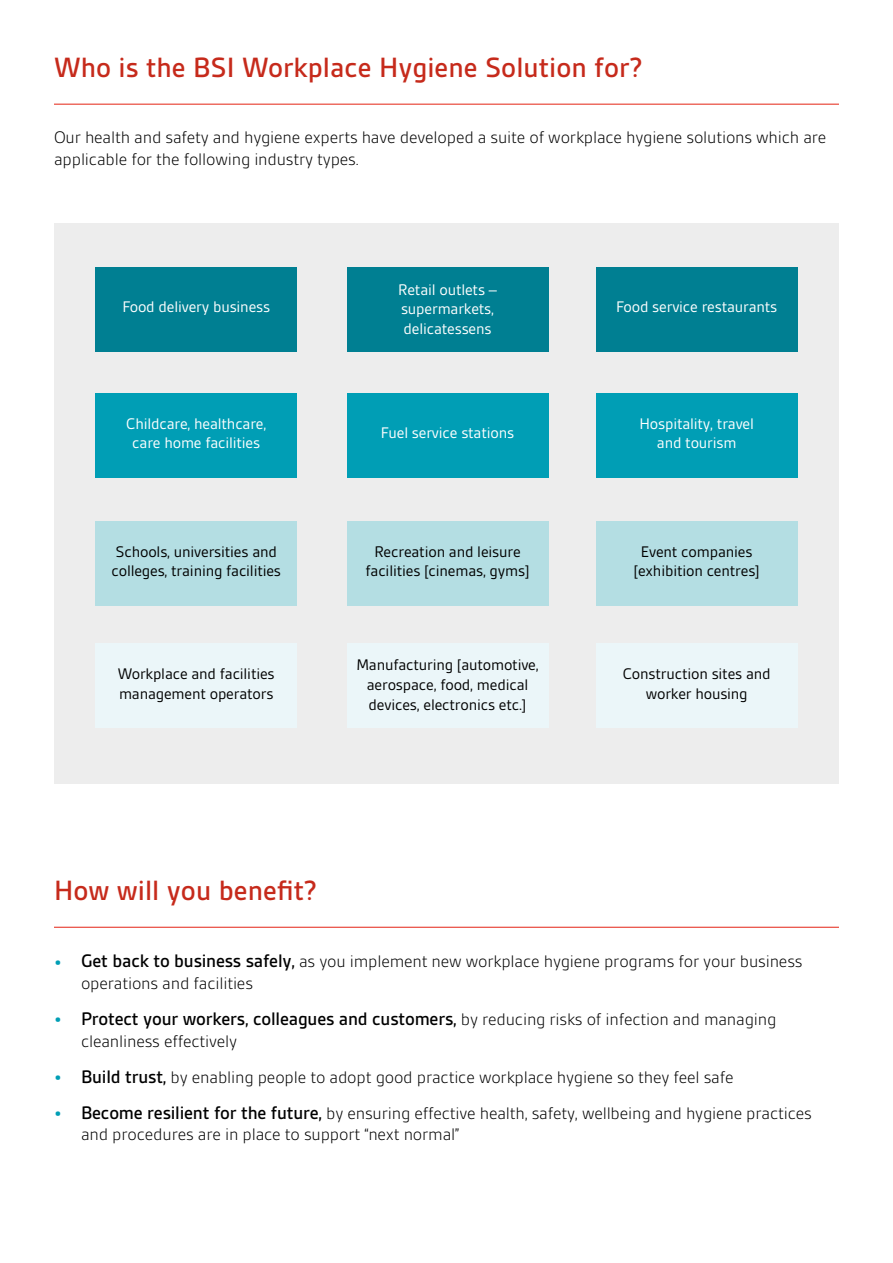
<style>
.page{position:relative;width:893px;height:1263px;background:#fff}
.page>*{position:absolute;margin:0;border:0;box-sizing:border-box;transform-origin:0 0}
.t1{font:500 30px "BSI Gesta";color:#c62a1b}
.t2{font:500 19.5px "BSI Gesta";letter-spacing:-.01em;color:#000}
.t3{font:300 18px/21.6px "BSI Gesta";letter-spacing:-.01em;color:#000}
.t4{font:16.5px/19.8px "BSI Gesta";letter-spacing:-.01em;color:#000;text-align:center}
.t5{font:16.5px/19.8px "BSI Gesta";letter-spacing:-.01em;color:#fff;text-align:center}
.s1{font-weight:700;font-size:19.5px;color:#009eb5}
.s2{font-weight:500;font-size:19.5px}
.s3{font-weight:700;color:#009eb5}
.s4{font-weight:300;font-size:18px}
</style>
<div class="page">
<hr style="left:54px;top:104px;width:785px;height:1px;background:#e42313">
<hr style="left:54px;top:927px;width:785px;height:1px;background:#e42313">
<div style="left:54px;top:223px;width:785px;height:560px;background:#ededed"></div>
<div style="left:96px;top:267px;width:201px;height:85px;background:#007f92"></div>
<div style="left:347px;top:267px;width:201px;height:85px;background:#007f92"></div>
<div style="left:596px;top:267px;width:201px;height:85px;background:#007f92"></div>
<div style="left:96px;top:393px;width:201px;height:85px;background:#009eb5"></div>
<div style="left:347px;top:393px;width:201px;height:85px;background:#009eb5"></div>
<div style="left:596px;top:393px;width:201px;height:85px;background:#009eb5"></div>
<div style="left:96px;top:521px;width:201px;height:85px;background:#b4dee3"></div>
<div style="left:347px;top:521px;width:201px;height:85px;background:#b4dee3"></div>
<div style="left:596px;top:521px;width:201px;height:85px;background:#b4dee3"></div>
<div style="left:96px;top:643px;width:201px;height:85px;background:#ebf6f9"></div>
<div style="left:347px;top:643px;width:201px;height:85px;background:#ebf6f9"></div>
<div style="left:596px;top:643px;width:201px;height:85px;background:#ebf6f9"></div>
<h1 class="t1" style="left:54px;top:51px;width:590px">Who is the BSI Workplace Hygiene Solution for?</h1>
<p class="t3" style="left:54px;top:126px;width:774px">Our health and safety and hygiene experts have developed a suite of workplace hygiene solutions which are applicable for the following industry types.</p>
<p class="t5" style="left:122px;top:297px;width:149px">Food delivery business</p>
<p class="t5" style="left:398px;top:279px;width:100px;text-align:left">Retail outlets – supermarkets, delicatessens</p>
<p class="t5" style="left:616px;top:297px;width:163px">Food service restaurants</p>
<p class="t5" style="left:126px;top:413px;width:142px">Childcare, healthcare, care home facilities</p>
<p class="t5" style="left:381px;top:423px;width:135px">Fuel service stations</p>
<p class="t5" style="left:639px;top:413px;width:116px">Hospitality, travel and tourism</p>
<p class="t4" style="left:111px;top:541px;width:171px;text-align:left">Schools, universities and colleges, training facilities</p>
<p class="t4" style="left:366px;top:541px;width:165px">Recreation and leisure facilities [cinemas, gyms]</p>
<p class="t4" style="left:634px;top:541px;width:128px">Event companies [exhibition centres]</p>
<p class="t4" style="left:118px;top:664px;width:158px;text-align:left">Workplace and facilities management operators</p>
<p class="t4" style="left:356px;top:655px;width:184px">Manufacturing [automotive, aerospace, food, medical devices, electronics etc.]</p>
<p class="t4" style="left:623px;top:664px;width:149px">Construction sites and worker housing</p>
<h1 class="t1" style="left:54px;top:874px;width:265px">How will you benefit?</h1>
<p class="t3" style="left:81px;top:951px;width:723px;text-indent:-27px"><span class="s1">•</span> <span class="s2">Get back to business safely,</span> as you implement new workplace hygiene programs for your business operations and facilities</p>
<p class="t2" style="left:54px;top:1008px;width:724px"><span class="s3">•</span> Protect your workers, colleagues and customers, <span class="s4">by reducing risks of infection and managing</span></p>
<p class="t3" style="left:81px;top:1030px;width:158px">cleanliness effectively</p>
<p class="t3" style="left:54px;top:1066px;width:681px"><span class="s1">•</span> <span class="s2">Build trust,</span> by enabling people to adopt good practice workplace hygiene so they feel safe</p>
<p class="t3" style="left:81px;top:1102px;width:732px;text-indent:-27px"><span class="s1">•</span> <span class="s2">Become resilient for the future,</span> by ensuring effective health, safety, wellbeing and hygiene practices and procedures are in place to support “next normal”</p>
</div>
